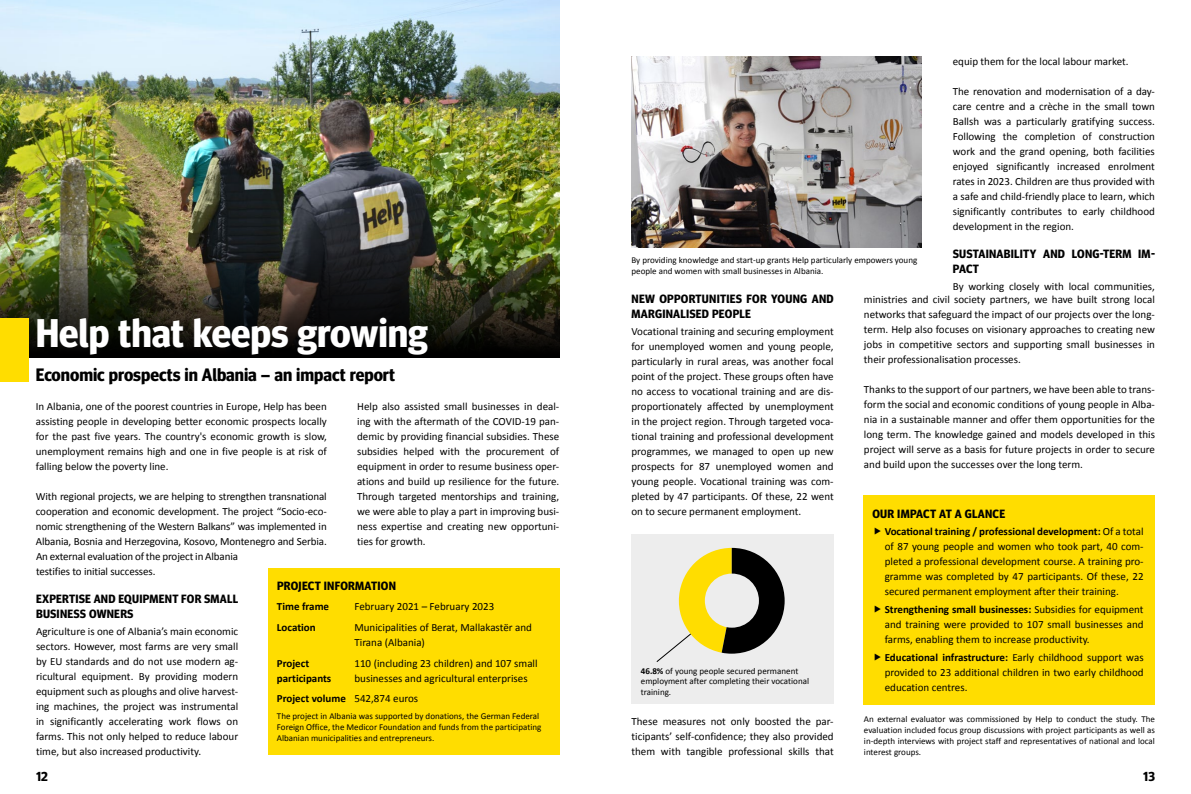
<style>
.page{position:relative;width:1191px;height:794px;background:#fff}
.page>*{position:absolute;margin:0;border:0;box-sizing:border-box;transform-origin:0 0}
.t1{font:700 40px "Meta Headline Pro";color:#fff}
.t2{font:700 18px "Meta Headline Pro";color:#000}
.t3{font:700 13px "Meta Headline Pro";color:#000}
.t4{font:700 12px/15px "Meta Headline Pro";letter-spacing:.02em;color:#000}
.t5{font:11px/15px "Calibri";color:#000;text-align:justify}
.t6{font:700 11px "Calibri";color:#000}
.t7{font:9px/10.8px "Calibri";color:#000}
.s1{font-weight:700}
</style>
<div class="page">
<div style="left:864px;top:495px;width:291px;height:209px;background:#fd0"></div>
<div style="left:268px;top:568px;width:291px;height:187px;background:#fd0"></div>
<img style="left:0;top:0;width:559px;height:250px">
<img style="left:0;top:250px;width:559px;height:108px">
<div style="left:0;top:318px;width:29px;height:64px;background:#fd0"></div>
<img style="left:631px;top:57px;width:290px;height:190px">
<div style="left:631px;top:535px;width:202px;height:169px;background:#ededed"></div>
<svg style="left:656px;top:548px;width:128px;height:114px"></svg>
<h1 class="t1" style="left:36px;top:301px;width:393px">Help that keeps growing</h1>
<h2 class="t2" style="left:36px;top:361px;width:361px">Economic prospects in Albania – an impact report</h2>
<p class="t5" style="left:36px;top:399px;width:292px">In Albania, one of the poorest countries in Europe, Help has been assisting people in developing better economic prospects locally for the past five years. The country's economic growth is slow, unemployment remains high and one in five people is at risk of falling below the poverty line.</p>
<p class="t5" style="left:36px;top:489px;width:292px;text-align:left">With regional projects, we are helping to strengthen transnational cooperation and economic development. The project “Socio-eco&shy;nomic strengthening of the Western Balkans” was implemented in Albania, Bosnia and Herzegovina, Kosovo, Montenegro and Serbia.<br>An external evaluation of the project in Albania<br>testifies to initial successes.</p>
<p class="t4" style="left:36px;top:590px;width:203px">EXPERTISE AND EQUIPMENT FOR SMALL<br>BUSINESS OWNERS</p>
<p class="t5" style="left:36px;top:623px;width:204px">Agriculture is one of Albania’s main economic sectors. However, most farms are very small by EU standards and do not use modern ag&shy;ricultural equipment. By providing modern equipment such as ploughs and olive harvest&shy;ing machines, the project was instrumental in significantly accelerating work flows on farms. This not only helped to reduce labour time, but also increased productivity.</p>
<p class="t5" style="left:357px;top:399px;width:204px">Help also assisted small businesses in deal&shy;ing with the aftermath of the COVID-19 pan&shy;demic by providing financial subsidies. These subsidies helped with the procurement of equipment in order to resume business oper&shy;ations and build up resilience for the future.<br>Through targeted mentorships and training, we were able to play a part in improving busi&shy;ness expertise and creating new opportuni&shy;ties for growth.</p>
<p class="t4" style="left:277px;top:578px;width:120px">PROJECT INFORMATION</p>
<p class="t6" style="left:277px;top:599px;width:54px">Time frame</p>
<p class="t5" style="left:354px;top:599px;width:141px">February 2021 – February 2023</p>
<p class="t6" style="left:277px;top:620px;width:40px">Location</p>
<p class="t5" style="left:354px;top:620px;width:179px">Municipalities of Berat, Mallakastër and<br>Tirana (Albania)</p>
<p class="t6" style="left:277px;top:656px;width:34px">Project</p>
<p class="t5" style="left:354px;top:655px;width:185px">110 (including 23 children) and 107 small</p>
<p class="t6" style="left:277px;top:671px;width:56px">participants</p>
<p class="t5" style="left:277px;top:667px;width:252px;line-height:20.7px;text-indent:77px">businesses and agricultural enterprises<br><span class="s1">Project volume</span> 542,874 euros</p>
<p class="t7" style="left:277px;top:710px;width:266px">The project in Albania was supported by donations, the German Federal<br>Foreign Office, the Medicor Foundation and funds from the participating<br>Albanian municipalities and entrepreneurs.</p>
<p class="t5" style="left:952px;top:54px;width:177px">equip them for the local labour market.</p>
<p class="t5" style="left:952px;top:84px;width:204px">The renovation and modernisation of a day&shy;care centre and a crèche in the small town Ballsh was a particularly gratifying success.<br>Following the completion of construction work and the grand opening, both facilities enjoyed significantly increased enrolment rates in 2023. Children are thus provided with a safe and child-friendly place to learn, which significantly contributes to early childhood development in the region.</p>
<p class="t4" style="left:953px;top:245px;width:204px">SUSTAINABILITY AND LONG-TERM IM-<br>PACT</p>
<p class="t5" style="left:864px;top:280px;width:292px;line-height:13.1px;text-align:right">By working closely with local communities,<br>ministries and civil society partners, we have built strong local</p>
<p class="t5" style="left:864px;top:307px;width:292px">networks that safeguard the impact of our projects over the long&shy;term. Help also focuses on visionary approaches to creating new jobs in competitive sectors and supporting small businesses in their professionalisation processes.</p>
<p class="t5" style="left:864px;top:382px;width:292px">Thanks to the support of our partners, we have been able to trans&shy;form the social and economic conditions of young people in Alba&shy;nia in a sustainable manner and offer them opportunities for the long term. The knowledge gained and models developed in this project will serve as a basis for future projects in order to secure and build upon the successes over the long term.</p>
<p class="t7" style="left:631px;top:254px;width:287px">By providing knowledge and start-up grants Help particularly empowers young people and women with small businesses in Albania.</p>
<p class="t4" style="left:631px;top:290px;width:203px">NEW OPPORTUNITIES FOR YOUNG AND<br>MARGINALISED PEOPLE</p>
<p class="t5" style="left:631px;top:323px;width:204px">Vocational training and securing employment for unemployed women and young people, particularly in rural areas, was another focal point of the project. These groups often have no access to vocational training and are dis&shy;proportionately affected by unemployment in the project region. Through targeted voca&shy;tional training and professional development programmes, we managed to open up new prospects for 87 unemployed women and young people. Vocational training was com&shy;pleted by 47 participants. Of these, 22 went on to secure permanent employment.</p>
<p class="t4" style="left:872px;top:506px;width:134px">OUR IMPACT AT A GLANCE</p>
<p class="t5" style="left:884px;top:524px;width:260px"><span class="s1">Vocational training / professional development:</span> Of a total of 87 young people and women who took part, 40 com&shy;pleted a professional development course. A training pro&shy;gramme was completed by 47 participants. Of these, 22 secured permanent employment after their training.</p>
<p class="t5" style="left:884px;top:602px;width:260px"><span class="s1">Strengthening small businesses:</span> Subsidies for equipment and training were provided to 107 small businesses and farms, enabling them to increase productivity.</p>
<p class="t5" style="left:884px;top:650px;width:260px"><span class="s1">Educational infrastructure:</span> Early childhood support was provided to 23 additional children in two early childhood education centres.</p>
<p class="t7" style="left:641px;top:665px;width:170px"><span class="s1">46.8%</span> of young people secured permanent employment after completing their vocational training.</p>
<p class="t5" style="left:631px;top:713px;width:204px">These measures not only boosted the par&shy;ticipants’ self-confidence; they also provided them with tangible professional skills that</p>
<p class="t7" style="left:864px;top:714px;width:292px;text-align:justify">An external evaluator was commissioned by Help to conduct the study. The evaluation included focus group discussions with project participants as well as in-depth interviews with project staff and representatives of national and local interest groups.</p>
<p class="t3" style="left:36px;top:766px;width:13px">12</p>
<p class="t3" style="left:1143px;top:766px;width:13px">13</p>
</div>
